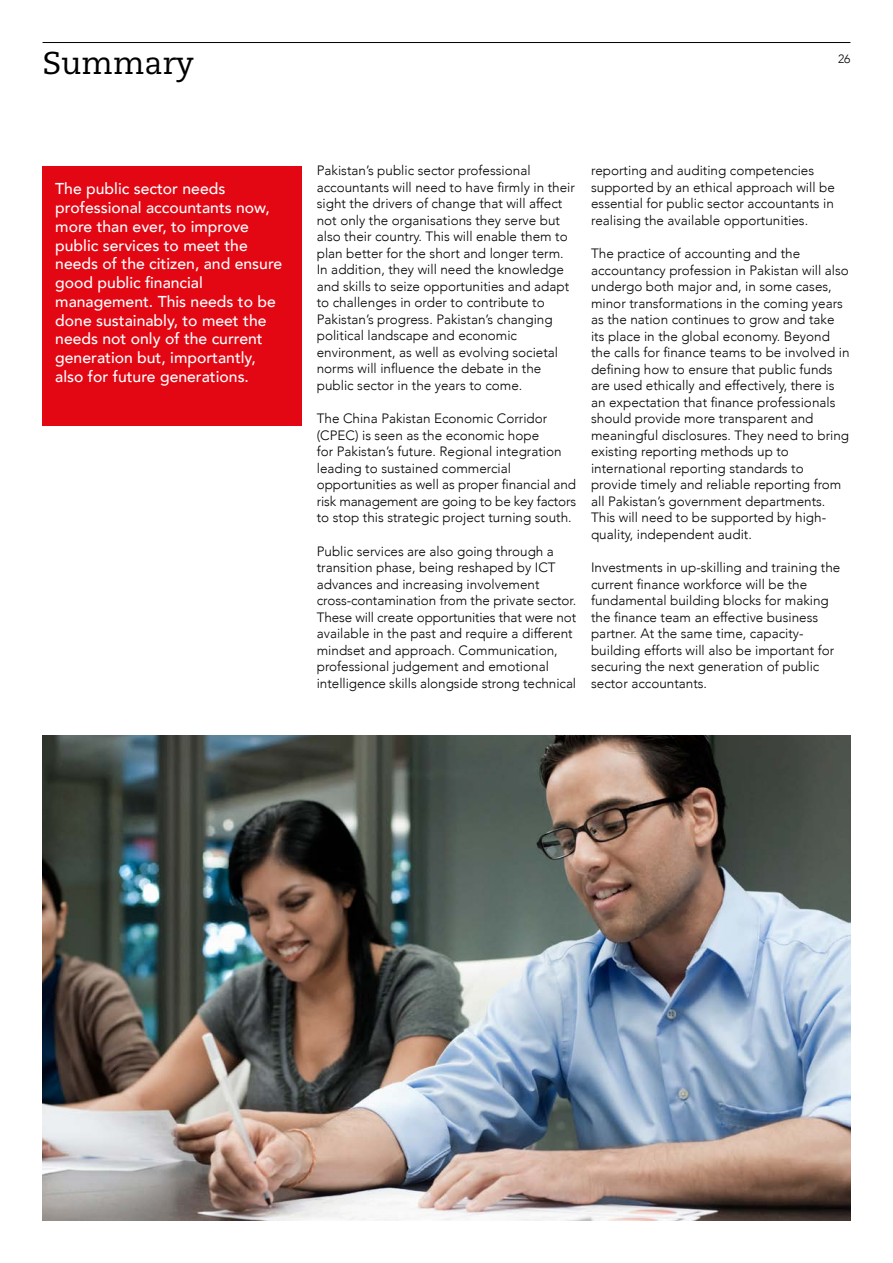
<style>
.page{position:relative;width:893px;height:1263px;background:#fff}
.page>*{position:absolute;margin:0;border:0;box-sizing:border-box;transform-origin:0 0}
.t1{font:31.5px "Caecilia";color:#000}
.t2{font:500 15.75px/18.8px "Avenir";color:#fff}
.t3{font:300 13.5px/16.5px "Avenir";color:#000}
.t4{font:300 12px "Avenir";color:#000}
</style>
<div class="page">
<hr style="left:43px;top:42px;width:807px;height:1px;background:#000">
<div style="left:43px;top:166px;width:259px;height:259px;background:#e30613"></div>
<img style="left:43px;top:736px;width:807px;height:484px">
<h1 class="t1" style="left:43px;top:45px;width:153px">Summary</h1>
<p class="t2" style="left:55px;top:179px;width:229px">The public sector needs professional accountants now, more than ever, to improve public services to meet the needs of the citizen, and ensure good public financial management. This needs to be done sustainably, to meet the needs not only of the current generation but, importantly, also for future generations.</p>
<p class="t4" style="left:838px;top:52px;width:14px">26</p>
<p class="t3" style="left:317px;top:162px;width:260px">Pakistan’s public sector professional accountants will need to have firmly in their sight the drivers of change that will affect not only the organisations they serve but also their country. This will enable them to plan better for the short and longer term.<br>In addition, they will need the knowledge and skills to seize opportunities and adapt to challenges in order to contribute to Pakistan’s progress. Pakistan’s changing political landscape and economic environment, as well as evolving societal norms will influence the debate in the public sector in the years to come.</p>
<p class="t3" style="left:317px;top:410px;width:261px">The China Pakistan Economic Corridor (CPEC) is seen as the economic hope<br>for Pakistan’s future. Regional integration leading to sustained commercial opportunities as well as proper financial and risk management are going to be key factors to stop this strategic project turning south.</p>
<p class="t3" style="left:317px;top:543px;width:261px">Public services are also going through a transition phase, being reshaped by ICT advances and increasing involvement cross-contamination from the private sector.<br>These will create opportunities that were not available in the past and require a different mindset and approach. Communication, professional judgement and emotional intelligence skills alongside strong technical</p>
<p class="t3" style="left:591px;top:162px;width:245px">reporting and auditing competencies supported by an ethical approach will be essential for public sector accountants in realising the available opportunities.</p>
<p class="t3" style="left:591px;top:245px;width:260px">The practice of accounting and the accountancy profession in Pakistan will also undergo both major and, in some cases, minor transformations in the coming years as the nation continues to grow and take its place in the global economy. Beyond the calls for finance teams to be involved in defining how to ensure that public funds are used ethically and effectively, there is an expectation that finance professionals should provide more transparent and meaningful disclosures. They need to bring existing reporting methods up to international reporting standards to provide timely and reliable reporting from all Pakistan’s government departments.<br>This will need to be supported by high&shy;quality, independent audit.</p>
<p class="t3" style="left:591px;top:559px;width:251px">Investments in up-skilling and training the current finance workforce will be the fundamental building blocks for making the finance team an effective business partner. At the same time, capacity&shy;building efforts will also be important for securing the next generation of public sector accountants.</p>
</div>
